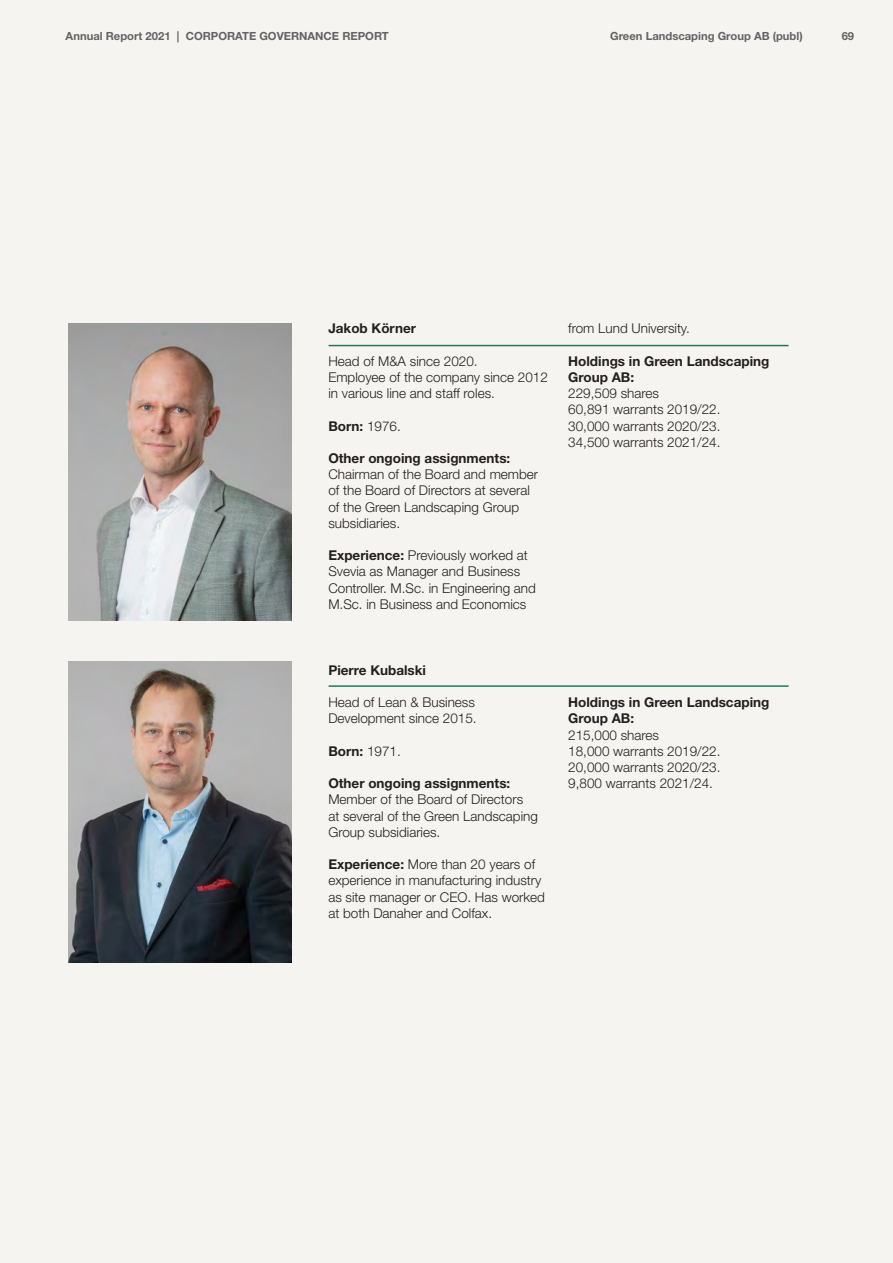
<style>
.page{position:relative;width:893px;height:1263px;background:#f5f3f0}
.page>*{position:absolute;margin:0;border:0;box-sizing:border-box;transform-origin:0 0}
.t1{font:300 13.5px/16.2px "Helvetica Neue LT Std";color:#231f20}
.t2{font:700 13.5px/16.2px "Helvetica Neue LT Std";color:#231f20}
.t3{font:700 11.25px "Helvetica Neue LT Std";color:#636366}
.s1{font-weight:300}
.s2{font-weight:700}
</style>
<div class="page">
<img style="left:69px;top:324px;width:223px;height:297px">
<img style="left:69px;top:661px;width:223px;height:302px">
<hr style="left:329px;top:345px;width:460px;height:1px;background:#08694e">
<hr style="left:329px;top:685px;width:460px;height:2px;background:#08694e">
<p class="t3" style="left:66px;top:29px;width:325px">Annual Report 2021 | CORPORATE GOVERNANCE REPORT</p>
<p class="t3" style="left:610px;top:29px;width:194px">Green Landscaping Group AB (publ)</p>
<p class="t3" style="left:842px;top:29px;width:14px">69</p>
<p class="t2" style="left:328px;top:320px;width:89px">Jakob Körner</p>
<p class="t1" style="left:328px;top:353px;width:221px">Head of M&amp;A since 2020.<br>Employee of the company since 2012 in various line and staff roles.</p>
<p class="t2" style="left:328px;top:417px;width:74px">Born: <span class="s1">1976.</span></p>
<p class="t1" style="left:328px;top:450px;width:211px"><span class="s2">Other ongoing assignments:<br></span>Chairman of the Board and member of the Board of Directors at several of the Green Landscaping Group subsidiaries.</p>
<p class="t1" style="left:328px;top:547px;width:209px"><span class="s2">Experience:</span> Previously worked at Svevia as Manager and Business Controller. M.Sc. in Engineering and M.Sc. in Business and Economics</p>
<p class="t1" style="left:568px;top:320px;width:123px">from Lund University.</p>
<p class="t2" style="left:568px;top:353px;width:203px">Holdings in Green Landscaping<br>Group AB:</p>
<p class="t1" style="left:568px;top:385px;width:92px">229,509 shares</p>
<p class="t1" style="left:568px;top:401px;width:154px">60,891 warrants 2019/22.</p>
<p class="t1" style="left:568px;top:417px;width:154px">30,000 warrants 2020/23.</p>
<p class="t1" style="left:568px;top:434px;width:154px">34,500 warrants 2021/24.</p>
<p class="t2" style="left:328px;top:662px;width:99px">Pierre Kubalski</p>
<p class="t1" style="left:328px;top:694px;width:150px">Head of Lean &amp; Business<br>Development since 2015.</p>
<p class="t2" style="left:328px;top:743px;width:74px">Born: <span class="s1">1971.</span></p>
<p class="t1" style="left:328px;top:775px;width:211px"><span class="s2">Other ongoing assignments:<br></span>Member of the Board of Directors<br>at several of the Green Landscaping<br>Group subsidiaries.</p>
<p class="t1" style="left:328px;top:856px;width:218px"><span class="s2">Experience:</span> More than 20 years of experience in manufacturing industry as site manager or CEO. Has worked at both Danaher and Colfax.</p>
<p class="t2" style="left:568px;top:694px;width:203px">Holdings in Green Landscaping<br>Group AB:<br><span class="s1">215,000 shares</span></p>
<p class="t1" style="left:568px;top:743px;width:154px">18,000 warrants 2019/22.</p>
<p class="t1" style="left:568px;top:759px;width:154px">20,000 warrants 2020/23.</p>
<p class="t1" style="left:568px;top:775px;width:146px">9,800 warrants 2021/24.</p>
</div>
